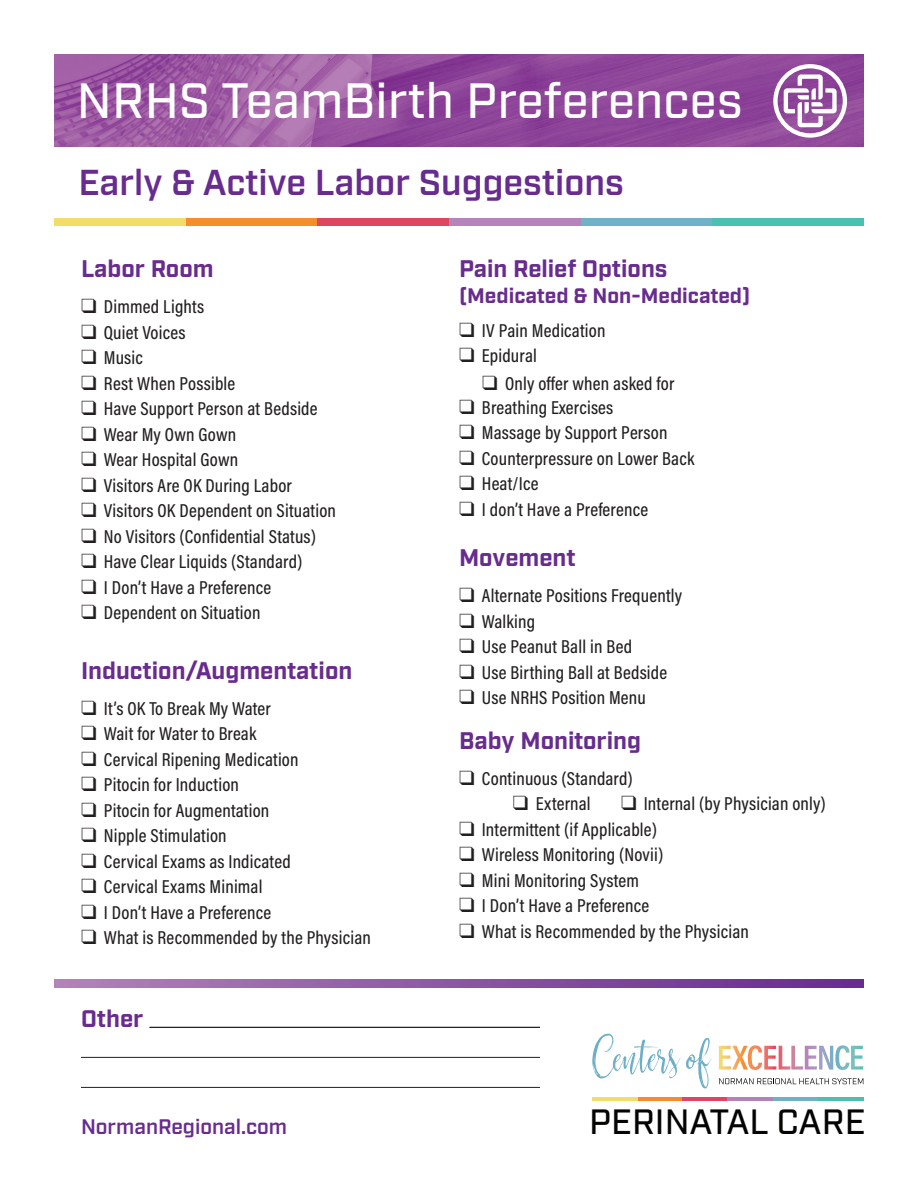
<style>
.page{position:relative;width:918px;height:1188px;background:#fff}
.page>*{position:absolute;margin:0;border:0;box-sizing:border-box;transform-origin:0 0}
.t1{font:500 49.5px "Industry";letter-spacing:.005em;color:#fff}
.t2{font:600 36px "Industry";color:#672c8e}
.t3{font:500 35.1px "Industry";color:#040503}
.t4{font:700 24px "Industry";color:#672c8e}
.t5{font:700 21px "Industry";color:#672c8e}
.t6{font:600 21px "Industry";color:#672c8e}
.t7{font:500 18.9px "Acumin Pro Cond";letter-spacing:.01em;color:#231f20}
</style>
<div class="page">
<img style="left:54px;top:55px;width:810px;height:91px">
<svg style="left:773px;top:64px;width:74px;height:74px"></svg>
<div style="left:186px;top:219px;width:132px;height:7px;background:#f68d2c"></div>
<div style="left:54px;top:219px;width:132px;height:7px;background:#f2dd6b"></div>
<div style="left:318px;top:219px;width:131px;height:7px;background:#df4561"></div>
<div style="left:449px;top:219px;width:132px;height:7px;background:#b484ba"></div>
<div style="left:581px;top:219px;width:132px;height:7px;background:#6fb2c8"></div>
<div style="left:713px;top:219px;width:151px;height:7px;background:#4cc0ae"></div>
<svg style="left:592px;top:1034px;width:120px;height:55px"></svg>
<svg style="left:719px;top:1045px;width:144px;height:25px"></svg>
<svg style="left:719px;top:1078px;width:144px;height:6px"></svg>
<hr style="left:637px;top:1097px;width:46px;height:4px;background:#f58b2a">
<hr style="left:592px;top:1097px;width:45px;height:4px;background:#f2dd6a">
<hr style="left:683px;top:1097px;width:45px;height:4px;background:#e04462">
<hr style="left:728px;top:1097px;width:45px;height:4px;background:#b283ba">
<hr style="left:773px;top:1097px;width:45px;height:4px;background:#6eb0c6">
<hr style="left:818px;top:1097px;width:46px;height:4px;background:#4dbfae">
<svg style="left:54px;top:980px;width:810px;height:7px;background:#8b56a2"></svg>
<hr style="left:150px;top:1027px;width:390px;height:1px;background:#231f20">
<hr style="left:81px;top:1057px;width:459px;height:1px;background:#231f20">
<hr style="left:81px;top:1087px;width:459px;height:1px;background:#231f20">
<h1 class="t1" style="left:77px;top:72px;width:667px">NRHS TeamBirth Preferences</h1>
<h2 class="t2" style="left:78px;top:162px;width:547px">Early &amp; Active Labor Suggestions</h2>
<p class="t4" style="left:81px;top:255px;width:134px">Labor Room</p>
<p class="t7" style="left:81px;top:295px;width:125px">❑ Dimmed Lights</p>
<p class="t7" style="left:81px;top:320px;width:106px">❑ Quiet Voices</p>
<p class="t7" style="left:81px;top:346px;width:63px">❑ Music</p>
<p class="t7" style="left:81px;top:371px;width:156px">❑ Rest When Possible</p>
<p class="t7" style="left:81px;top:397px;width:238px">❑ Have Support Person at Bedside</p>
<p class="t7" style="left:81px;top:422px;width:157px">❑ Wear My Own Gown</p>
<p class="t7" style="left:81px;top:448px;width:159px">❑ Wear Hospital Gown</p>
<p class="t7" style="left:81px;top:473px;width:212px">❑ Visitors Are OK During Labor</p>
<p class="t7" style="left:81px;top:499px;width:257px">❑ Visitors OK Dependent on Situation</p>
<p class="t7" style="left:81px;top:524px;width:237px">❑ No Visitors (Confidential Status)</p>
<p class="t7" style="left:81px;top:550px;width:223px">❑ Have Clear Liquids (Standard)</p>
<p class="t7" style="left:81px;top:575px;width:192px">❑ I Don’t Have a Preference</p>
<p class="t7" style="left:81px;top:601px;width:181px">❑ Dependent on Situation</p>
<p class="t4" style="left:81px;top:656px;width:273px">Induction/Augmentation</p>
<p class="t7" style="left:81px;top:696px;width:191px">❑ It’s OK To Break My Water</p>
<p class="t7" style="left:81px;top:722px;width:177px">❑ Wait for Water to Break</p>
<p class="t7" style="left:81px;top:747px;width:219px">❑ Cervical Ripening Medication</p>
<p class="t7" style="left:81px;top:773px;width:160px">❑ Pitocin for Induction</p>
<p class="t7" style="left:81px;top:798px;width:190px">❑ Pitocin for Augmentation</p>
<p class="t7" style="left:81px;top:824px;width:147px">❑ Nipple Stimulation</p>
<p class="t7" style="left:81px;top:849px;width:211px">❑ Cervical Exams as Indicated</p>
<p class="t7" style="left:81px;top:875px;width:183px">❑ Cervical Exams Minimal</p>
<p class="t7" style="left:81px;top:900px;width:192px">❑ I Don’t Have a Preference</p>
<p class="t7" style="left:81px;top:926px;width:291px">❑ What is Recommended by the Physician</p>
<p class="t4" style="left:81px;top:1004px;width:64px">Other</p>
<p class="t6" style="left:81px;top:1114px;width:208px">NormanRegional.com</p>
<p class="t4" style="left:459px;top:255px;width:210px">Pain Relief Options</p>
<p class="t5" style="left:459px;top:283px;width:293px">(Medicated &amp; Non-Medicated)</p>
<p class="t7" style="left:459px;top:318px;width:148px">❑ IV Pain Medication</p>
<p class="t7" style="left:459px;top:344px;width:79px">❑ Epidural</p>
<p class="t7" style="left:482px;top:371px;width:194px">❑ Only offer when asked for</p>
<p class="t7" style="left:459px;top:395px;width:156px">❑ Breathing Exercises</p>
<p class="t7" style="left:459px;top:421px;width:210px">❑ Massage by Support Person</p>
<p class="t7" style="left:459px;top:446px;width:237px">❑ Counterpressure on Lower Back</p>
<p class="t7" style="left:459px;top:472px;width:81px">❑ Heat/Ice</p>
<p class="t7" style="left:459px;top:497px;width:191px">❑ I don’t Have a Preference</p>
<p class="t4" style="left:459px;top:544px;width:118px">Movement</p>
<p class="t7" style="left:459px;top:584px;width:225px">❑ Alternate Positions Frequently</p>
<p class="t7" style="left:459px;top:609px;width:78px">❑ Walking</p>
<p class="t7" style="left:459px;top:635px;width:175px">❑ Use Peanut Ball in Bed</p>
<p class="t7" style="left:459px;top:660px;width:210px">❑ Use Birthing Ball at Bedside</p>
<p class="t7" style="left:459px;top:686px;width:188px">❑ Use NRHS Position Menu</p>
<p class="t4" style="left:459px;top:726px;width:184px">Baby Monitoring</p>
<p class="t7" style="left:459px;top:766px;width:175px">❑ Continuous (Standard)</p>
<p class="t7" style="left:513px;top:792px;width:79px">❑ External</p>
<p class="t7" style="left:621px;top:792px;width:206px">❑ Internal (by Physician only)</p>
<p class="t7" style="left:459px;top:817px;width:200px">❑ Intermittent (if Applicable)</p>
<p class="t7" style="left:459px;top:843px;width:206px">❑ Wireless Monitoring (Novii)</p>
<p class="t7" style="left:459px;top:868px;width:182px">❑ Mini Monitoring System</p>
<p class="t7" style="left:459px;top:894px;width:192px">❑ I Don’t Have a Preference</p>
<p class="t7" style="left:459px;top:919px;width:291px">❑ What is Recommended by the Physician</p>
<h3 class="t3" style="left:589px;top:1101px;width:278px">PERINATAL CARE</h3>
</div>
